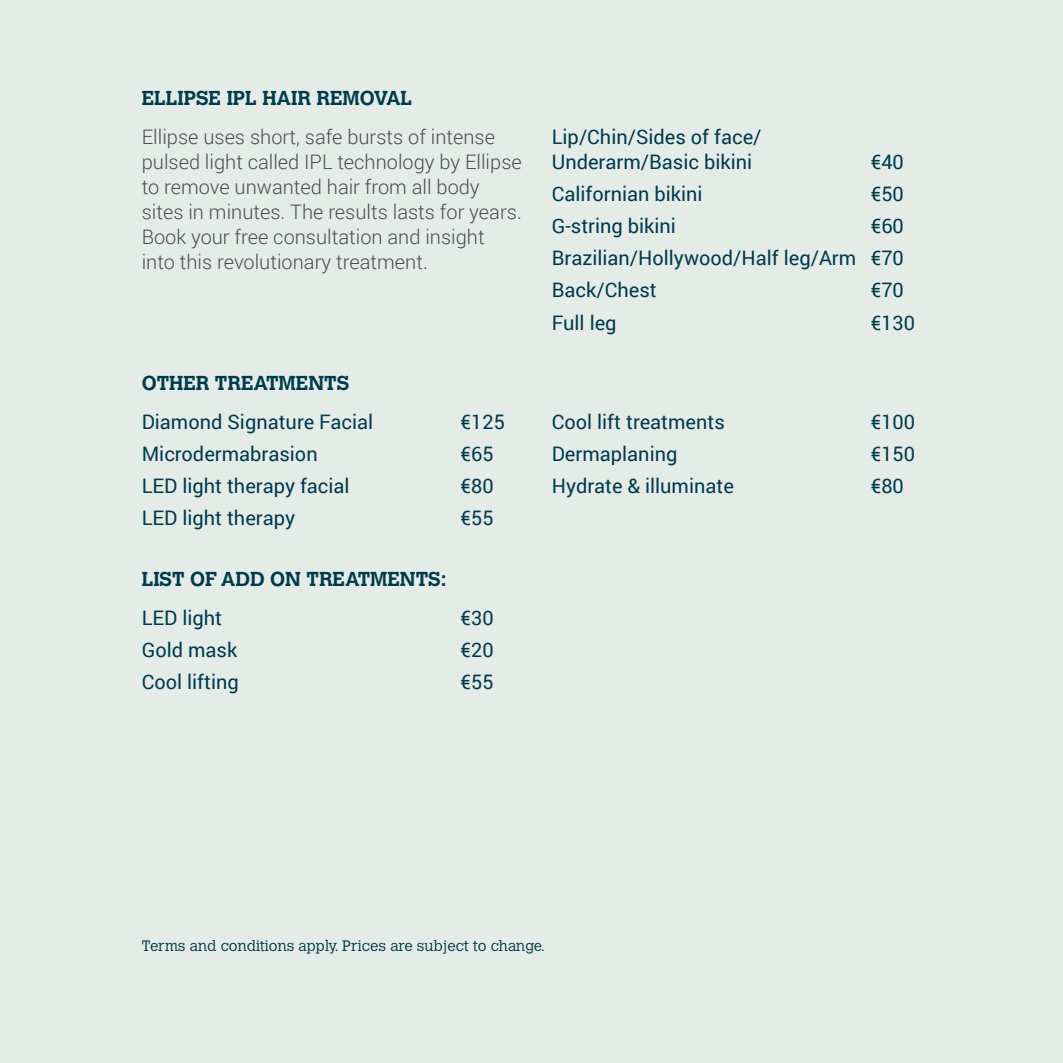
<style>
.page{position:relative;width:1063px;height:1063px;background:#e5ece8}
.page>*{position:absolute;margin:0;border:0;box-sizing:border-box;transform-origin:0 0}
.Prices{font:20px/25px "Roboto";color:#003b4d}
.Prices-2{font:300 20px/25px "Roboto";color:#4b4c4d}
.Treatment_heading{font:700 20px "Calvert MT Std";color:#003b4d}
.t1{font:300 15px "Calvert";color:#003b4d}
</style>
<div class="page">
<p class="Treatment_heading" style="left:142px;top:85px;width:272px">ELLIPSE IPL HAIR REMOVAL</p>
<p class="Prices-2" style="left:142px;top:125px;width:382px">Ellipse uses short, safe bursts of intense pulsed light called IPL technology by Ellipse to remove unwanted hair from all body sites in minutes. The results lasts for years.<br>Book your free consultation and insight into this revolutionary treatment.</p>
<p class="Prices" style="left:552px;top:125px;width:211px">Lip/Chin/Sides of face/<br>Underarm/Basic bikini</p>
<p class="Prices" style="left:871px;top:150px;width:35px">€40</p>
<p class="Prices" style="left:552px;top:182px;width:152px">Californian bikini</p>
<p class="Prices" style="left:871px;top:182px;width:35px">€50</p>
<p class="Prices" style="left:552px;top:214px;width:126px">G-string bikini</p>
<p class="Prices" style="left:871px;top:214px;width:35px">€60</p>
<p class="Prices" style="left:552px;top:246px;width:354px">Brazilian/Hollywood/Half leg/Arm €70</p>
<p class="Prices" style="left:552px;top:278px;width:106px">Back/Chest</p>
<p class="Prices" style="left:871px;top:278px;width:35px">€70</p>
<p class="Prices" style="left:552px;top:310px;width:66px">Full leg</p>
<p class="Prices" style="left:871px;top:310px;width:46px">€130</p>
<p class="Treatment_heading" style="left:142px;top:370px;width:209px">OTHER TREATMENTS</p>
<p class="Prices" style="left:142px;top:410px;width:233px">Diamond Signature Facial</p>
<p class="Prices" style="left:461px;top:410px;width:46px">€125</p>
<p class="Prices" style="left:142px;top:442px;width:177px">Microdermabrasion</p>
<p class="Prices" style="left:461px;top:442px;width:35px">€65</p>
<p class="Prices" style="left:142px;top:474px;width:209px">LED light therapy facial</p>
<p class="Prices" style="left:461px;top:474px;width:35px">€80</p>
<p class="Prices" style="left:142px;top:506px;width:155px">LED light therapy</p>
<p class="Prices" style="left:461px;top:506px;width:35px">€55</p>
<p class="Treatment_heading" style="left:142px;top:566px;width:306px">LIST OF ADD ON TREATMENTS:</p>
<p class="Prices" style="left:142px;top:605px;width:82px">LED light</p>
<p class="Prices" style="left:461px;top:605px;width:35px">€30</p>
<p class="Prices" style="left:142px;top:638px;width:97px">Gold mask</p>
<p class="Prices" style="left:461px;top:638px;width:35px">€20</p>
<p class="Prices" style="left:142px;top:670px;width:99px">Cool lifting</p>
<p class="Prices" style="left:461px;top:670px;width:35px">€55</p>
<p class="Prices" style="left:552px;top:410px;width:175px">Cool lift treatments</p>
<p class="Prices" style="left:871px;top:410px;width:46px">€100</p>
<p class="Prices" style="left:552px;top:442px;width:127px">Dermaplaning</p>
<p class="Prices" style="left:871px;top:442px;width:46px">€150</p>
<p class="Prices" style="left:552px;top:474px;width:184px">Hydrate &amp; illuminate</p>
<p class="Prices" style="left:871px;top:474px;width:35px">€80</p>
<p class="t1" style="left:142px;top:937px;width:405px">Terms and conditions apply. Prices are subject to change.</p>
</div>
